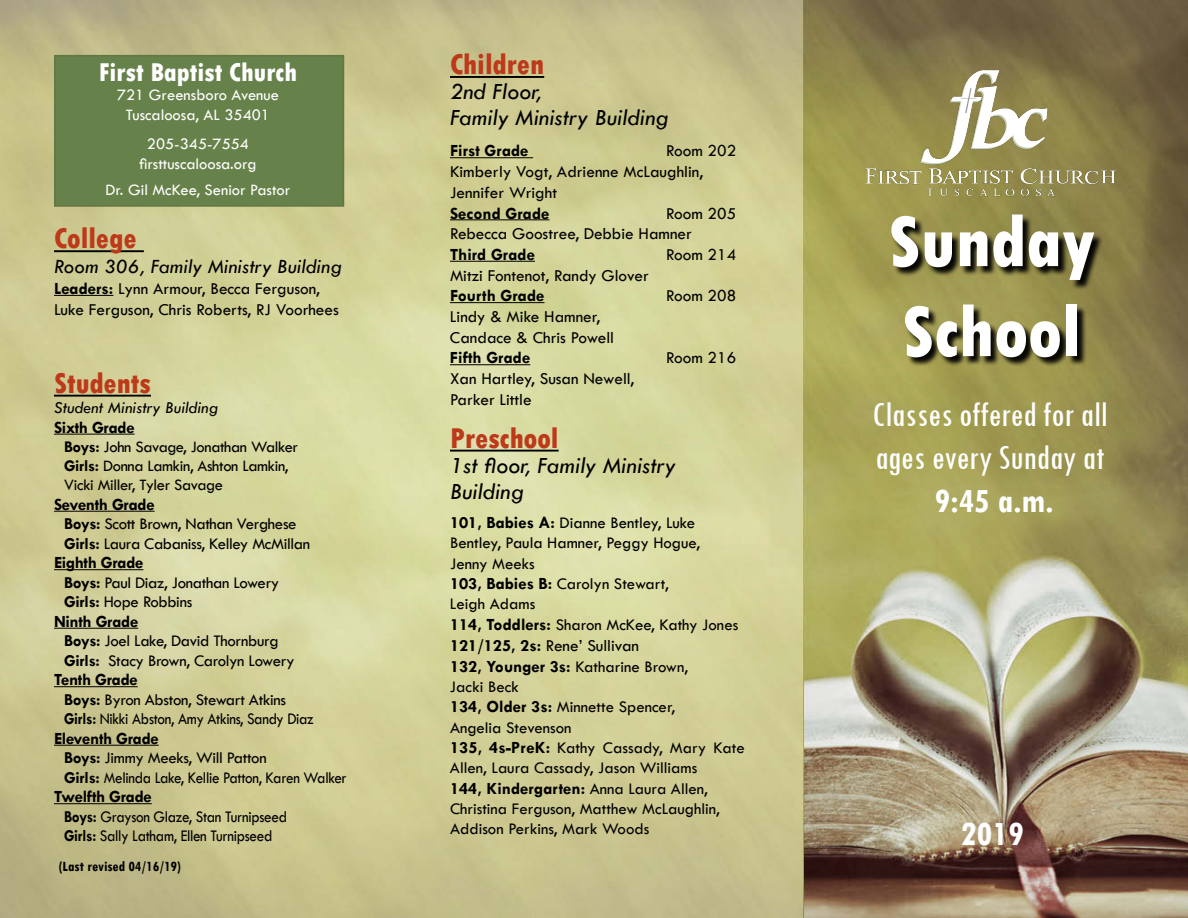
<style>
.page{position:relative;width:1188px;height:918px;background:#fff}
.page>*{position:absolute;margin:0;border:0;box-sizing:border-box;transform-origin:0 0}
.t1{font:800 condensed 75px/90px "Tw Cen";color:#fff}
.t2{font:condensed 36px/43.2px "Tw Cen";color:#fff}
.t3{font:700 condensed 36px "Tw Cen";color:#fff}
.t4{font:800 condensed 30px "Tw Cen";color:#bc3919}
.t5{font:800 condensed 27px "Tw Cen";color:#fff}
.t6{font:italic 24px "Tw Cen";color:#000}
.t7{font:italic 21px "Tw Cen";color:#000}
.t8{font:17.25px/20.7px "Tw Cen";color:#000}
.t9{font:700 17.25px "Tw Cen";letter-spacing:-.01em;color:#000}
.t10{font:italic 17.25px "Tw Cen";color:#000}
.t11{font:16.8px/20.1px "Tw Cen";color:#000}
.t12{font:16.8px/19.5px "Tw Cen";letter-spacing:-.02em;color:#000}
.t13{font:16.8px "Tw Cen";letter-spacing:-.02em;color:#000;scale:.9 1}
.t14{font:16.5px "Tw Cen";color:#fff}
.t15{font:16.5px "Tw Cen";letter-spacing:-.02em;color:#000}
.t16{font:700 condensed 15px "Tw Cen";color:#000}
.s1{font-weight:700}
.s2{font-weight:700;font-size:17.25px}
.s3{font-weight:400;font-size:16.8px}
</style>
<div class="page">
<img style="left:0;top:0;width:1188px;height:918px">
<div style="left:892px;top:216px;width:212px;height:151px;background:#000;opacity:.95"></div>
<hr style="left:54px;top:250px;width:90px;height:2px;background:#000">
<hr style="left:54px;top:295px;width:59px;height:1px;background:#000">
<hr style="left:54px;top:395px;width:97px;height:2px;background:#000">
<hr style="left:54px;top:434px;width:81px;height:1px;background:#000">
<hr style="left:54px;top:511px;width:101px;height:1px;background:#000">
<hr style="left:54px;top:569px;width:89px;height:1px;background:#000">
<hr style="left:54px;top:628px;width:84px;height:1px;background:#000">
<hr style="left:54px;top:686px;width:84px;height:1px;background:#000">
<hr style="left:54px;top:745px;width:105px;height:1px;background:#000">
<hr style="left:54px;top:803px;width:98px;height:1px;background:#000">
<hr style="left:450px;top:76px;width:94px;height:2px;background:#000">
<hr style="left:450px;top:157px;width:83px;height:1px;background:#000">
<hr style="left:450px;top:219px;width:99px;height:1px;background:#000">
<hr style="left:450px;top:261px;width:85px;height:1px;background:#000">
<hr style="left:450px;top:302px;width:95px;height:1px;background:#000">
<hr style="left:450px;top:364px;width:80px;height:1px;background:#000">
<hr style="left:450px;top:450px;width:109px;height:2px;background:#000">
<div style="left:54px;top:55px;width:290px;height:152px;background:#67814a;border:2px solid #647443"></div>
<img style="left:861px;top:53px;width:258px;height:148px">
<p class="t5" style="left:99px;top:56px;width:200px">First Baptist Church</p>
<p class="t14" style="left:117px;top:85px;width:163px">721 Greensboro Avenue</p>
<p class="t14" style="left:126px;top:105px;width:146px">Tuscaloosa, AL 35401</p>
<p class="t14" style="left:147px;top:134px;width:104px">205-345-7554</p>
<p class="t14" style="left:139px;top:154px;width:119px">firsttuscaloosa.org</p>
<p class="t14" style="left:106px;top:180px;width:186px">Dr. Gil McKee, Senior Pastor</p>
<p class="t4" style="left:54px;top:221px;width:84px">College</p>
<p class="t7" style="left:54px;top:254px;width:289px">Room 306, Family Ministry Building</p>
<p class="t8" style="left:54px;top:278px;width:286px"><span class="s1">Leaders:</span> Lynn Armour, Becca Ferguson,<br>Luke Ferguson, Chris Roberts, RJ Voorhees</p>
<p class="t4" style="left:54px;top:365px;width:98px">Students</p>
<p class="t10" style="left:54px;top:398px;width:166px">Student Ministry Building</p>
<p class="t9" style="left:54px;top:417px;width:82px">Sixth Grade</p>
<p class="t15" style="left:64px;top:437px;width:236px"><span class="s1">Boys:</span> John Savage, Jonathan Walker</p>
<p class="t15" style="left:64px;top:456px;width:226px"><span class="s1">Girls:</span> Donna Lamkin, Ashton Lamkin,</p>
<p class="t15" style="left:64px;top:475px;width:160px">Vicki Miller, Tyler Savage</p>
<p class="t9" style="left:54px;top:494px;width:102px">Seventh Grade</p>
<p class="t12" style="left:64px;top:514px;width:234px"><span class="s1">Boys:</span> Scott Brown, Nathan Verghese</p>
<p class="t12" style="left:64px;top:534px;width:247px"><span class="s1">Girls:</span> Laura Cabaniss, Kelley McMillan</p>
<p class="t9" style="left:54px;top:553px;width:91px">Eighth Grade</p>
<p class="t12" style="left:64px;top:573px;width:217px"><span class="s1">Boys:</span> Paul Diaz, Jonathan Lowery</p>
<p class="t12" style="left:64px;top:592px;width:130px"><span class="s1">Girls:</span> Hope Robbins</p>
<p class="t9" style="left:54px;top:611px;width:86px">Ninth Grade</p>
<p class="t12" style="left:64px;top:631px;width:232px"><span class="s1">Boys:</span> Joel Lake, David Thornburg<br><span class="s1">Girls:</span> Stacy Brown, Carolyn Lowery</p>
<p class="t9" style="left:54px;top:670px;width:85px">Tenth Grade</p>
<p class="t12" style="left:64px;top:690px;width:223px"><span class="s1">Boys:</span> Byron Abston, Stewart Atkins</p>
<p class="t13" style="left:64px;top:709px;width:279px"><span class="s1">Girls:</span> Nikki Abston, Amy Atkins, Sandy Diaz</p>
<p class="t9" style="left:54px;top:728px;width:106px">Eleventh Grade</p>
<p class="t12" style="left:64px;top:748px;width:204px"><span class="s1">Boys:</span> Jimmy Meeks, Will Patton</p>
<p class="t13" style="left:64px;top:768px;width:315px"><span class="s1">Girls:</span> Melinda Lake, Kellie Patton, Karen Walker</p>
<p class="t9" style="left:54px;top:787px;width:99px">Twelfth Grade</p>
<p class="t13" style="left:64px;top:807px;width:249px"><span class="s1">Boys:</span> Grayson Glaze, Stan Turnipseed</p>
<p class="t13" style="left:64px;top:826px;width:233px"><span class="s1">Girls:</span> Sally Latham, Ellen Turnipseed</p>
<p class="t16" style="left:59px;top:857px;width:123px">(Last revised 04/16/19)</p>
<p class="t4" style="left:450px;top:47px;width:96px">Children</p>
<p class="t6" style="left:450px;top:77px;width:94px">2nd Floor,</p>
<p class="t6" style="left:450px;top:103px;width:220px">Family Ministry Building</p>
<p class="t9" style="left:450px;top:141px;width:80px">First Grade</p>
<p class="t8" style="left:666px;top:141px;width:72px">Room 202</p>
<p class="t8" style="left:450px;top:161px;width:255px">Kimberly Vogt, Adrienne McLaughlin,<br>Jennifer Wright</p>
<p class="t9" style="left:450px;top:203px;width:101px">Second Grade</p>
<p class="t8" style="left:666px;top:203px;width:72px">Room 205</p>
<p class="t8" style="left:450px;top:223px;width:244px">Rebecca Goostree, Debbie Hamner</p>
<p class="t9" style="left:450px;top:244px;width:87px">Third Grade</p>
<p class="t8" style="left:666px;top:244px;width:72px">Room 214</p>
<p class="t8" style="left:450px;top:265px;width:200px">Mitzi Fontenot, Randy Glover</p>
<p class="t9" style="left:450px;top:286px;width:96px">Fourth Grade</p>
<p class="t8" style="left:666px;top:286px;width:72px">Room 208</p>
<p class="t8" style="left:450px;top:306px;width:152px">Lindy &amp; Mike Hamner,</p>
<p class="t8" style="left:450px;top:327px;width:166px">Candace &amp; Chris Powell</p>
<p class="t9" style="left:450px;top:348px;width:82px">Fifth Grade</p>
<p class="t8" style="left:666px;top:348px;width:72px">Room 216</p>
<p class="t8" style="left:450px;top:368px;width:186px">Xan Hartley, Susan Newell,</p>
<p class="t8" style="left:450px;top:389px;width:83px">Parker Little</p>
<p class="t4" style="left:450px;top:420px;width:110px">Preschool</p>
<p class="t6" style="left:450px;top:451px;width:227px">1st floor, Family Ministry</p>
<p class="t6" style="left:450px;top:477px;width:75px">Building</p>
<p class="t11" style="left:450px;top:513px;width:252px"><span class="s2">101, Babies A:</span> Dianne Bentley, Luke<br>Bentley, Paula Hamner, Peggy Hogue,</p>
<p class="t11" style="left:450px;top:553px;width:86px">Jenny Meeks</p>
<p class="t11" style="left:450px;top:574px;width:220px"><span class="s2">103, Babies B:</span> Carolyn Stewart,</p>
<p class="t11" style="left:450px;top:594px;width:87px">Leigh Adams</p>
<p class="t11" style="left:450px;top:615px;width:290px"><span class="s2">114, Toddlers:</span> Sharon McKee, Kathy Jones</p>
<p class="t8" style="left:450px;top:635px;width:191px"><span class="s1">121/125, 2s:</span> Rene’ Sullivan</p>
<p class="t11" style="left:450px;top:656px;width:240px"><span class="s2">132, Younger 3s:</span> Katharine Brown,</p>
<p class="t11" style="left:450px;top:676px;width:71px">Jacki Beck</p>
<p class="t11" style="left:450px;top:697px;width:227px"><span class="s2">134, Older 3s:</span> Minnette Spencer,</p>
<p class="t11" style="left:450px;top:717px;width:123px">Angelia Stevenson</p>
<p class="t11" style="left:450px;top:738px;width:296px"><span class="s2">135, 4s-PreK:</span> Kathy Cassady, Mary Kate<br>Allen, Laura Cassady, Jason Williams</p>
<p class="t9" style="left:450px;top:778px;width:259px">144, Kindergarten: <span class="s3">Anna Laura Allen,</span></p>
<p class="t11" style="left:450px;top:799px;width:271px">Christina Ferguson, Matthew McLaughlin,<br>Addison Perkins, Mark Woods</p>
<p class="t1" style="left:888px;top:197px;width:208px">Sunday<br>School</p>
<p class="t2" style="left:872px;top:392px;width:237px">Classes offered for all ages every Sunday at</p>
<p class="t3" style="left:934px;top:479px;width:120px">9:45 a.m.</p>
<p class="t3" style="left:961px;top:812px;width:65px">2019</p>
</div>
